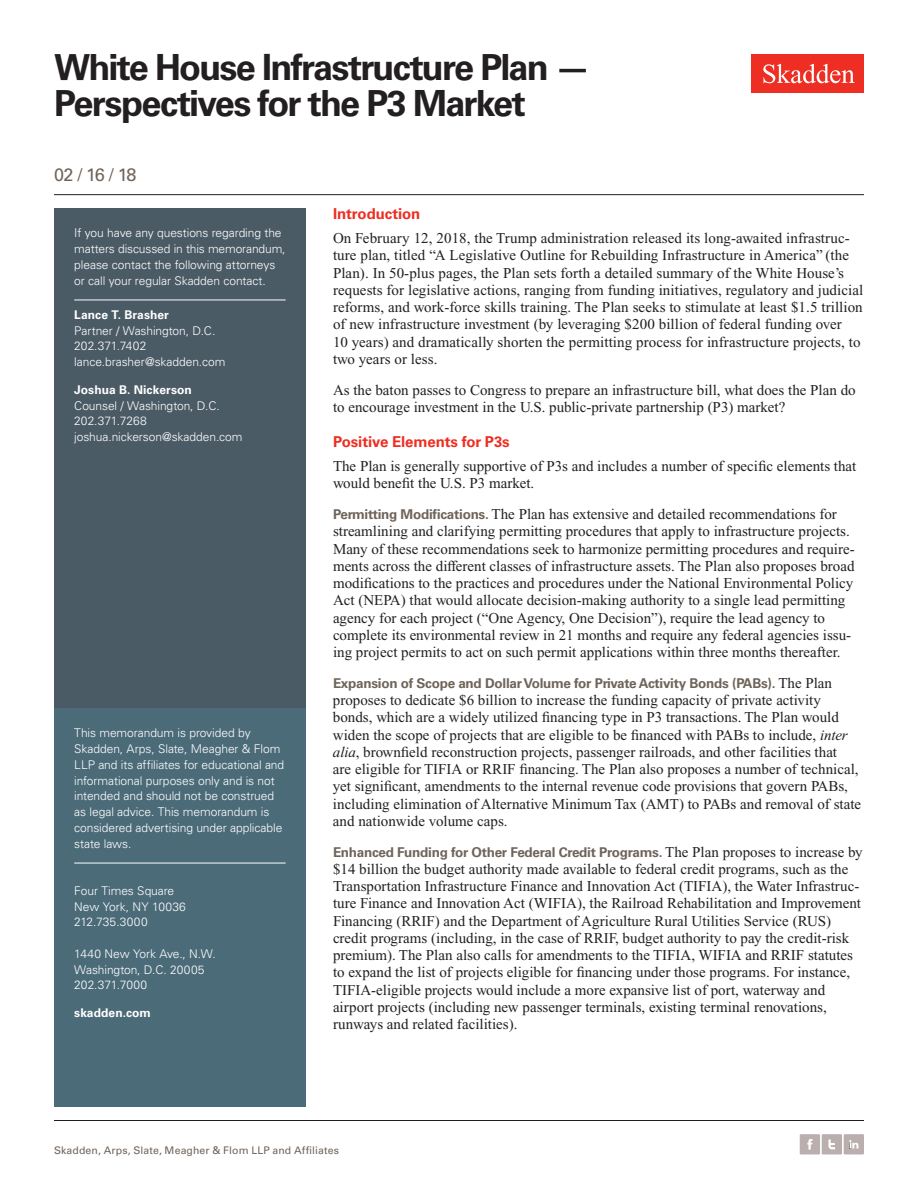
<style>
.page{position:relative;width:918px;height:1188px;background:#fff}
.page>*{position:absolute;margin:0;border:0;box-sizing:border-box;transform-origin:0 0}
.t1{font:700 36px/36px "Univers LT Std";letter-spacing:-.05em;color:#231f20}
.t2{font:18px "Univers LT Std";color:#6f645a}
.t3{font:15px/17.2px "Times New Roman PS Std";color:#231f20}
.t4{font:700 15px "Univers LT Std";letter-spacing:-.005em;color:#ee2e22}
.t5{font:700 13.5px "Univers LT Std";letter-spacing:-.02em;color:#6f645a}
.t6{font:300 12px/15.8px "Univers LT Std";letter-spacing:-.005em;color:#fff}
.t7{font:700 12px "Univers LT Std";letter-spacing:.01em;color:#fff}
.t8{font:10.5px "Univers LT Std";letter-spacing:.01em;color:#6f645a}
.s1{font-family:"Univers LT Std";font-weight:700;font-size:13.5px;color:#6f645a}
.s2{font-family:"Times New Roman PS Std";font-weight:400;font-size:15px;color:#231f20}
.s3{font-style:italic}
</style>
<div class="page">
<div style="left:752px;top:54px;width:112px;height:39px;background:#ee2e22"></div>
<svg style="left:763px;top:64px;width:92px;height:19px"></svg>
<div style="left:844px;top:1134px;width:20px;height:20px;background:#baaeae"></div>
<svg style="left:849px;top:1140px;width:9px;height:9px"></svg>
<div style="left:800px;top:1134px;width:20px;height:20px;background:#baaeae"></div>
<svg style="left:807px;top:1139px;width:5px;height:11px"></svg>
<div style="left:822px;top:1134px;width:20px;height:20px;background:#baaeae"></div>
<svg style="left:828px;top:1139px;width:7px;height:10px"></svg>
<div style="left:54px;top:208px;width:252px;height:506px;background:#4b5b66"></div>
<hr style="left:74px;top:300px;width:212px;height:1px;background:#fff">
<div style="left:54px;top:708px;width:252px;height:399px;background:#4c6b79"></div>
<hr style="left:74px;top:863px;width:212px;height:1px;background:#fff">
<hr style="left:54px;top:1120px;width:810px;height:1px;background:#231f20">
<hr style="left:54px;top:194px;width:810px;height:1px;background:#231f20">
<h1 class="t1" style="left:54px;top:50px;width:538px">White House Infrastructure Plan —<br>Perspectives for the P3 Market</h1>
<p class="t2" style="left:54px;top:164px;width:84px">02 / 16 / 18</p>
<p class="t6" style="left:74px;top:225px;width:213px">If you have any questions regarding the matters discussed in this memorandum, please contact the following attorneys or call your regular Skadden contact.</p>
<p class="t7" style="left:74px;top:308px;width:96px">Lance T. Brasher</p>
<p class="t6" style="left:74px;top:322px;width:153px">Partner / Washington, D.C.<br>202.371.7402 lance.brasher@skadden.com</p>
<p class="t7" style="left:74px;top:383px;width:119px">Joshua B. Nickerson</p>
<p class="t6" style="left:74px;top:397px;width:170px">Counsel / Washington, D.C.<br>202.371.7268 joshua.nickerson@skadden.com</p>
<p class="t6" style="left:74px;top:725px;width:212px">This memorandum is provided by Skadden, Arps, Slate, Meagher &amp; Flom LLP and its affiliates for educational and informational purposes only and is not intended and should not be construed as legal advice. This memorandum is considered advertising under applicable state laws.</p>
<p class="t6" style="left:74px;top:883px;width:113px">Four Times Square<br>New York, NY 10036<br>212.735.3000</p>
<p class="t6" style="left:74px;top:946px;width:143px">1440 New York Ave., N.W.<br>Washington, D.C. 20005<br>202.371.7000</p>
<p class="t7" style="left:74px;top:1006px;width:78px">skadden.com</p>
<p class="t4" style="left:333px;top:205px;width:89px">Introduction</p>
<p class="t3" style="left:333px;top:229px;width:532px">On February 12, 2018, the Trump administration released its long-awaited infrastruc&shy;ture plan, titled “A Legislative Outline for Rebuilding Infrastructure in America” (the Plan). In 50-plus pages, the Plan sets forth a detailed summary of the White House’s requests for legislative actions, ranging from funding initiatives, regulatory and judicial reforms, and work-force skills training. The Plan seeks to stimulate at least $1.5 trillion of new infrastructure investment (by leveraging $200 billion of federal funding over<br>10 years) and dramatically shorten the permitting process for infrastructure projects, to two years or less.</p>
<p class="t3" style="left:333px;top:381px;width:524px">As the baton passes to Congress to prepare an infrastructure bill, what does the Plan do to encourage investment in the U.S. public-private partnership (P3) market?</p>
<p class="t4" style="left:333px;top:433px;width:178px">Positive Elements for P3s</p>
<p class="t3" style="left:333px;top:457px;width:525px">The Plan is generally supportive of P3s and includes a number of specific elements that would benefit the U.S. P3 market.</p>
<p class="t3" style="left:333px;top:505px;width:523px"><span class="s1">Permitting Modifications.</span> The Plan has extensive and detailed recommendations for streamlining and clarifying permitting procedures that apply to infrastructure projects.<br>Many of these recommendations seek to harmonize permitting procedures and require&shy;ments across the different classes of infrastructure assets. The Plan also proposes broad modifications to the practices and procedures under the National Environmental Policy Act (NEPA) that would allocate decision-making authority to a single lead permitting agency for each project (“One Agency, One Decision”), require the lead agency to complete its environmental review in 21 months and require any federal agencies issu&shy;ing project permits to act on such permit applications within three months thereafter.</p>
<p class="t5" style="left:333px;top:675px;width:501px">Expansion of Scope and Dollar Volume for Private Activity Bonds (PABs). <span class="s2">The Plan</span></p>
<p class="t3" style="left:333px;top:691px;width:530px">proposes to dedicate $6 billion to increase the funding capacity of private activity bonds, which are a widely utilized financing type in P3 transactions. The Plan would widen the scope of projects that are eligible to be financed with PABs to include, <span class="s3">inter alia</span>, brownfield reconstruction projects, passenger railroads, and other facilities that<br>are eligible for TIFIA or RRIF financing. The Plan also proposes a number of technical, yet significant, amendments to the internal revenue code provisions that govern PABs, including elimination of Alternative Minimum Tax (AMT) to PABs and removal of state and nationwide volume caps.</p>
<p class="t5" style="left:333px;top:844px;width:531px">Enhanced Funding for Other Federal Credit Programs. <span class="s2">The Plan proposes to increase by</span></p>
<p class="t3" style="left:333px;top:860px;width:530px">$14 billion the budget authority made available to federal credit programs, such as the Transportation Infrastructure Finance and Innovation Act (TIFIA), the Water Infrastruc&shy;ture Finance and Innovation Act (WIFIA), the Railroad Rehabilitation and Improvement Financing (RRIF) and the Department of Agriculture Rural Utilities Service (RUS) credit programs (including, in the case of RRIF, budget authority to pay the credit-risk premium). The Plan also calls for amendments to the TIFIA, WIFIA and RRIF statutes to expand the list of projects eligible for financing under those programs. For instance, TIFIA-eligible projects would include a more expansive list of port, waterway and airport projects (including new passenger terminals, existing terminal renovations, runways and related facilities).</p>
<p class="t8" style="left:54px;top:1144px;width:287px">Skadden, Arps, Slate, Meagher &amp; Flom LLP and Affiliates</p>
</div>
